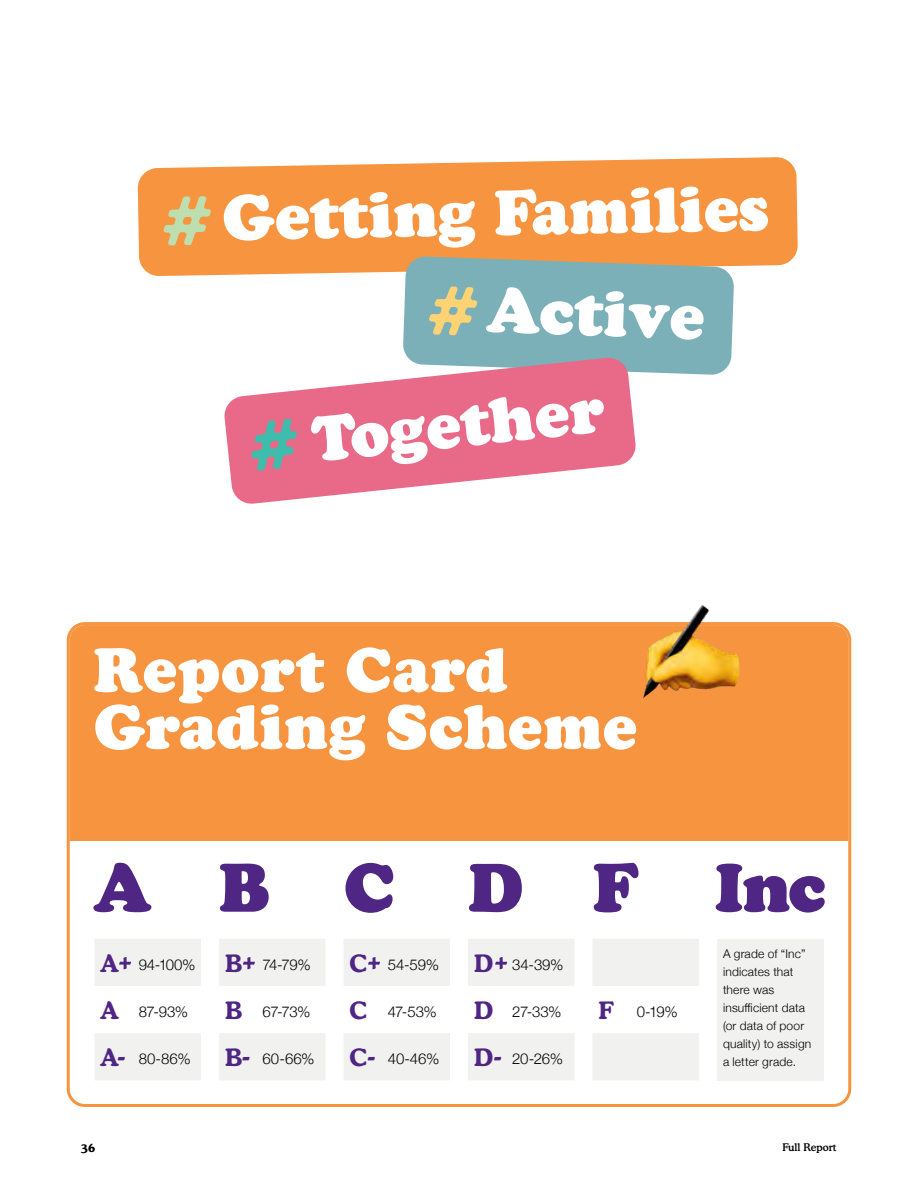
<style>
.page{position:relative;width:918px;height:1188px;background:#fff}
.page>*{position:absolute;margin:0;border:0;box-sizing:border-box;transform-origin:0 0}
.Headers_2{font:900 66px "Cooper BT";color:#4f2683}
.t1{font:900 61.05px "Cooper BT";color:#fff}
.Intro{font:900 60px/57px "Cooper BT";letter-spacing:.01em;color:#fff}
.Body_Copy{font:700 24px "Cooper BT";color:#4f2683}
.Body_Copy-2{font:300 15px "Helvetica Neue";letter-spacing:-.015em;color:#000}
.Body_Copy-3{font:300 12px/18px "Helvetica Neue";letter-spacing:.015em;color:#000}
.t2{font:700 12px "Cooper BT";color:#000}
.t3{font:500 10.5px "Cooper BT";color:#000}
</style>
<div class="page">
<div style="left:70px;top:625px;width:778px;height:216px;background:#f79440"></div>
<div style="left:67px;top:622px;width:784px;height:485px;border:3px solid #f79440;border-radius:17px"></div>
<svg style="left:593px;top:939px;width:106px;height:141px"></svg>
<div style="left:717px;top:939px;width:107px;height:141px;background:#f1f1f0"></div>
<svg style="left:95px;top:939px;width:106px;height:141px"></svg>
<svg style="left:219px;top:939px;width:106px;height:141px"></svg>
<svg style="left:344px;top:939px;width:106px;height:141px"></svg>
<svg style="left:468px;top:939px;width:106px;height:141px"></svg>
<img style="left:643px;top:605px;width:99px;height:94px">
<svg style="left:138px;top:157px;width:660px;height:119px;background:#f79c4e"></svg>
<svg style="left:163px;top:196px;width:48px;height:49px;background:#dab876"></svg>
<svg style="left:224px;top:375px;width:412px;height:129px;fill:#e86a88"></svg>
<svg style="left:403px;top:256px;width:331px;height:119px;background:#8eafb0"></svg>
<svg style="left:251px;top:419px;width:46px;height:52px;background:#94929a"></svg>
<p class="t1" style="left:221px;top:181px;width:548px;rotate:-1deg">Getting Families</p>
<p class="t1" style="left:489px;top:273px;width:218px;rotate:2deg">Active</p>
<p class="t1" style="left:308px;top:404px;width:295px;rotate:-6deg">Together</p>
<h1 class="Intro" style="left:93px;top:642px;width:545px">Report Card<br>Grading Scheme</h1>
<h2 class="Headers_2" style="left:94px;top:848px;width:59px">A</h2>
<p class="Body_Copy" style="left:100px;top:948px;width:20px">A</p>
<p class="Body_Copy-2" style="left:139px;top:952px;width:58px">94-100%</p>
<p class="Body_Copy" style="left:100px;top:996px;width:20px">A</p>
<p class="Body_Copy-2" style="left:139px;top:999px;width:51px">87-93%</p>
<p class="Body_Copy" style="left:100px;top:1042px;width:27px">A-</p>
<p class="Body_Copy-2" style="left:139px;top:1047px;width:53px">80-86%</p>
<h2 class="Headers_2" style="left:219px;top:848px;width:52px">B</h2>
<p class="Body_Copy" style="left:225px;top:948px;width:19px">B</p>
<p class="Body_Copy-2" style="left:262px;top:952px;width:50px">74-79%</p>
<p class="Body_Copy" style="left:225px;top:996px;width:19px">B</p>
<p class="Body_Copy-2" style="left:262px;top:999px;width:50px">67-73%</p>
<p class="Body_Copy" style="left:225px;top:1042px;width:27px">B-</p>
<p class="Body_Copy-2" style="left:262px;top:1047px;width:54px">60-66%</p>
<h2 class="Headers_2" style="left:344px;top:848px;width:54px">C</h2>
<p class="Body_Copy" style="left:350px;top:948px;width:19px">C</p>
<p class="Body_Copy-2" style="left:388px;top:952px;width:53px">54-59%</p>
<p class="Body_Copy" style="left:350px;top:996px;width:19px">C</p>
<p class="Body_Copy-2" style="left:388px;top:999px;width:51px">47-53%</p>
<p class="Body_Copy" style="left:350px;top:1042px;width:28px">C-</p>
<p class="Body_Copy-2" style="left:388px;top:1047px;width:53px">40-46%</p>
<h2 class="Headers_2" style="left:468px;top:848px;width:57px">D</h2>
<p class="Body_Copy" style="left:474px;top:948px;width:21px">D</p>
<p class="Body_Copy-2" style="left:512px;top:952px;width:53px">34-39%</p>
<p class="Body_Copy" style="left:474px;top:996px;width:21px">D</p>
<p class="Body_Copy-2" style="left:512px;top:999px;width:51px">27-33%</p>
<p class="Body_Copy" style="left:474px;top:1042px;width:30px">D-</p>
<p class="Body_Copy-2" style="left:512px;top:1047px;width:52px">20-26%</p>
<h2 class="Headers_2" style="left:592px;top:848px;width:47px">F</h2>
<p class="Body_Copy" style="left:598px;top:996px;width:17px">F</p>
<p class="Body_Copy-2" style="left:637px;top:999px;width:43px">0-19%</p>
<h2 class="Headers_2" style="left:714px;top:848px;width:113px">Inc</h2>
<p class="Body_Copy-3" style="left:723px;top:944px;width:90px">A grade of “Inc” indicates that there was insufficient data (or data of poor quality) to assign a letter grade.</p>
<p class="t2" style="left:81px;top:1140px;width:16px">36</p>
<p class="t3" style="left:783px;top:1141px;width:55px">Full Report</p>
</div>
